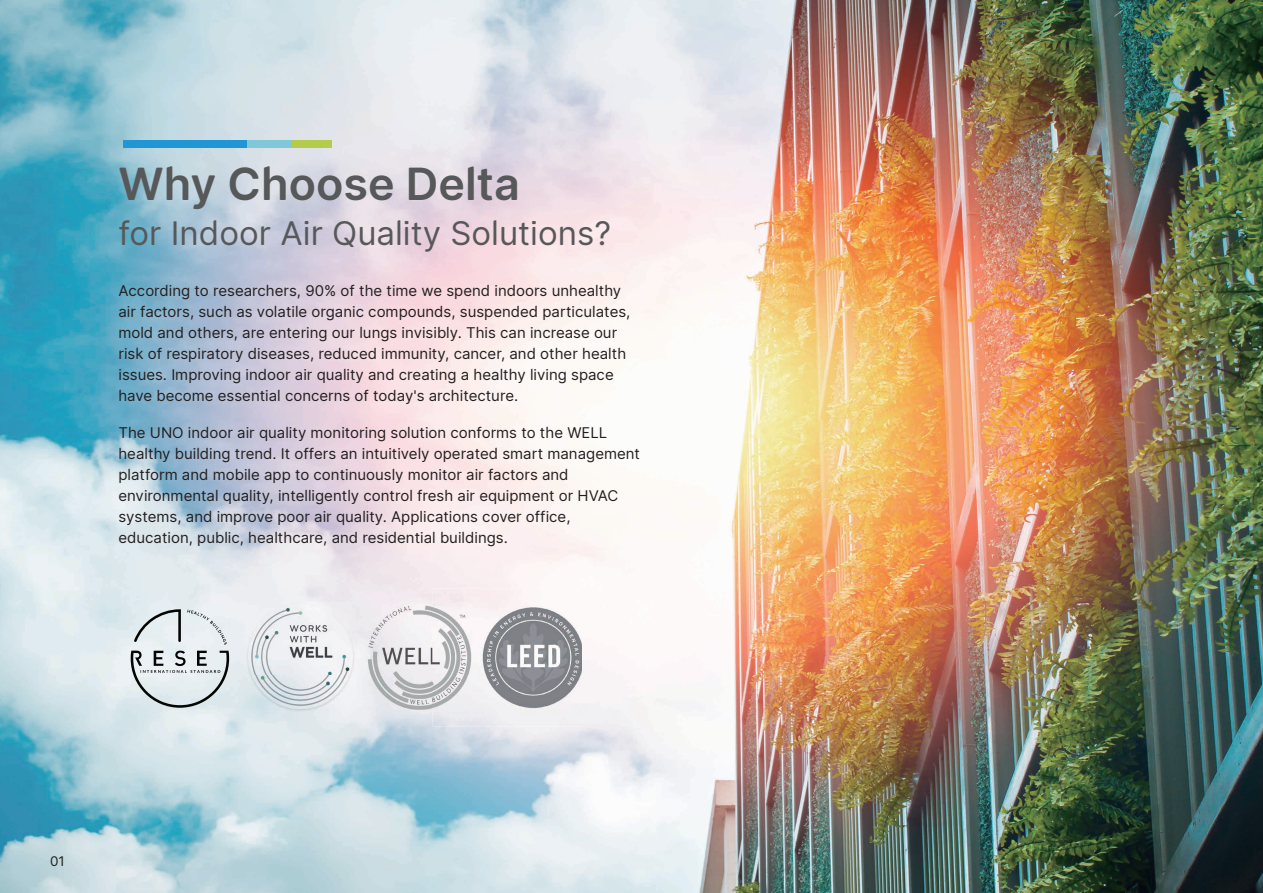
<style>
.page{position:relative;width:1263px;height:893px;background:#fff}
.page>*{position:absolute;margin:0;border:0;box-sizing:border-box;transform-origin:0 0}
.t1{font:600 45px "Delta Sans";color:#57585a}
.t2{font:33px "Delta Sans";color:#57585a}
.t3{font:15px/21px "Delta Sans";color:#231f20}
.t4{font:13.5px "Delta Sans";color:#231f20}
</style>
<div class="page">
<img style="left:0;top:0;width:1263px;height:893px">
<svg style="left:131px;top:609px;width:98px;height:99px;background:#cdd4d7"></svg>
<img style="left:367px;top:605px;width:66px;height:105px">
<img style="left:433px;top:589px;width:200px;height:137px">
<div style="left:246px;top:140px;width:46px;height:7px;background:#80c7d7"></div>
<div style="left:292px;top:140px;width:40px;height:7px;background:#b5cb4b"></div>
<div style="left:123px;top:140px;width:123px;height:7px;background:#2097d4"></div>
<img style="left:246px;top:603px;width:109px;height:109px">
<h1 class="t1" style="left:118px;top:149px;width:403px">Why Choose Delta</h1>
<h2 class="t2" style="left:118px;top:209px;width:494px">for Indoor Air Quality Solutions?</h2>
<p class="t3" style="left:118px;top:279px;width:513px">According to researchers, 90% of the time we spend indoors unhealthy air factors, such as volatile organic compounds, suspended particulates, mold and others, are entering our lungs invisibly. This can increase our risk of respiratory diseases, reduced immunity, cancer, and other health issues. Improving indoor air quality and creating a healthy living space have become essential concerns of today's architecture.</p>
<p class="t3" style="left:118px;top:422px;width:523px">The UNO indoor air quality monitoring solution conforms to the WELL healthy building trend. It offers an intuitively operated smart management platform and mobile app to continuously monitor air factors and environmental quality, intelligently control fresh air equipment or HVAC systems, and improve poor air quality. Applications cover office, education, public, healthcare, and residential buildings.</p>
<p class="t4" style="left:50px;top:851px;width:16px">01</p>
</div>
